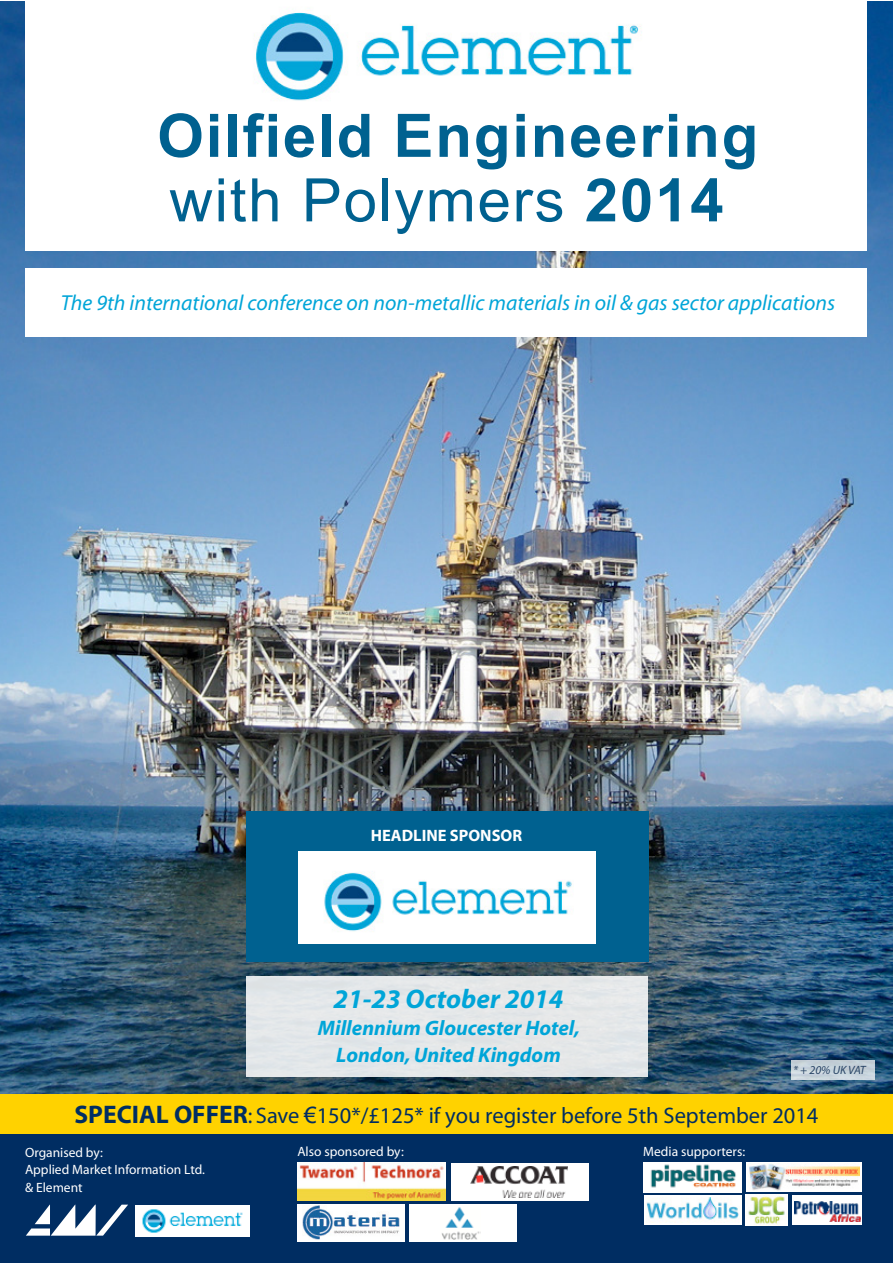
<style>
.page{position:relative;width:893px;height:1263px;background:#fff}
.page>*{position:absolute;margin:0;border:0;box-sizing:border-box;transform-origin:0 0}
.t1{font:700 60px/64.5px "Arial";letter-spacing:.03em;color:#006190}
.t2{font:italic 700 27px "Myriad";color:#00a5d8}
.t3{font:22.5px "Myriad";color:#002d62}
.t4{font:italic 21.75px "Myriad";color:#00a5d8}
.t5{font:italic 700 21px/27px "Myriad";color:#00a5d8;text-align:center}
.t6{font:700 16.5px "Myriad";color:#fff}
.t7{font:13.5px/17.2px "Myriad";color:#fff}
.t8{font:italic 12px "Myriad";letter-spacing:-.03em;color:#294566}
.s1{font-weight:400}
.s2{font-weight:700;font-size:25.5px}
.s3{font-family:"Arial"}
</style>
<div class="page">
<img style="left:0;top:1px;width:892px;height:1093px">
<div style="left:246px;top:976px;width:401px;height:100px;background:#e4e7e9"></div>
<div style="left:26px;top:268px;width:841px;height:69px;background:#fff"></div>
<div style="left:0;top:1135px;width:892px;height:128px;background:#002d62"></div>
<svg style="left:26px;top:1204px;width:102px;height:32px"></svg>
<div style="left:0;top:1094px;width:892px;height:39px;background:#ffd200"></div>
<img style="left:135px;top:1206px;width:114px;height:31px">
<img style="left:644px;top:1162px;width:98px;height:30px">
<img style="left:297px;top:1163px;width:149px;height:37px">
<div style="left:451px;top:1163px;width:137px;height:37px;background:#fff"></div>
<img style="left:470px;top:1166px;width:97px;height:31px">
<div style="left:246px;top:810px;width:402px;height:151px;background:#006190"></div>
<div style="left:298px;top:852px;width:297px;height:92px;background:#fff"></div>
<img style="left:324px;top:871px;width:248px;height:61px">
<div style="left:26px;top:1px;width:841px;height:249px;background:#fff"></div>
<img style="left:254px;top:12px;width:388px;height:89px">
<div style="left:297px;top:1204px;width:108px;height:38px;background:#fff"></div>
<img style="left:303px;top:1205px;width:96px;height:35px">
<div style="left:791px;top:1060px;width:83px;height:19px;background:linear-gradient(to right,#cad5dd,#c3d0d8)"></div>
<img style="left:746px;top:1195px;width:42px;height:30px">
<div style="left:746px;top:1162px;width:116px;height:30px;background:#fff"></div>
<img style="left:747px;top:1164px;width:112px;height:27px">
<div style="left:644px;top:1195px;width:97px;height:30px;background:#fff"></div>
<img style="left:646px;top:1198px;width:93px;height:24px">
<div style="left:792px;top:1195px;width:70px;height:30px;background:#fff"></div>
<img style="left:795px;top:1202px;width:65px;height:19px">
<div style="left:410px;top:1204px;width:107px;height:38px;background:#fff"></div>
<img style="left:441px;top:1207px;width:40px;height:33px">
<h1 class="t1" style="left:157px;top:104px;width:603px">Oilfield Engineering <span class="s1">with Polymers</span> 2014</h1>
<h3 class="t4" style="left:61px;top:292px;width:776px">The 9th international conference on non-metallic materials in oil &amp; gas sector applications</h3>
<p class="t6" style="left:371px;top:827px;width:153px">HEADLINE SPONSOR</p>
<h2 class="t2" style="left:334px;top:985px;width:231px">21-23 October 2014</h2>
<h3 class="t5" style="left:318px;top:1015px;width:264px">Millennium Gloucester Hotel,<br>London, United Kingdom</h3>
<p class="t8" style="left:793px;top:1063px;width:74px">* + 20% UK VAT</p>
<h3 class="t3" style="left:74px;top:1104px;width:745px"><span class="s2">SPECIAL OFFER</span>: Save <span class="s3">€</span>150*/£125* if you register before 5th September 2014</h3>
<p class="t7" style="left:297px;top:1143px;width:108px">Also sponsored by:</p>
<p class="t7" style="left:643px;top:1143px;width:103px">Media supporters:</p>
<p class="t7" style="left:25px;top:1144px;width:181px">Organised by:<br>Applied Market Information Ltd. &amp; Element</p>
<p class="t7" style="left:25px;top:1150px;width:92px">Organised by:<br>Applied Market<br>Information Ltd.</p>
</div>
